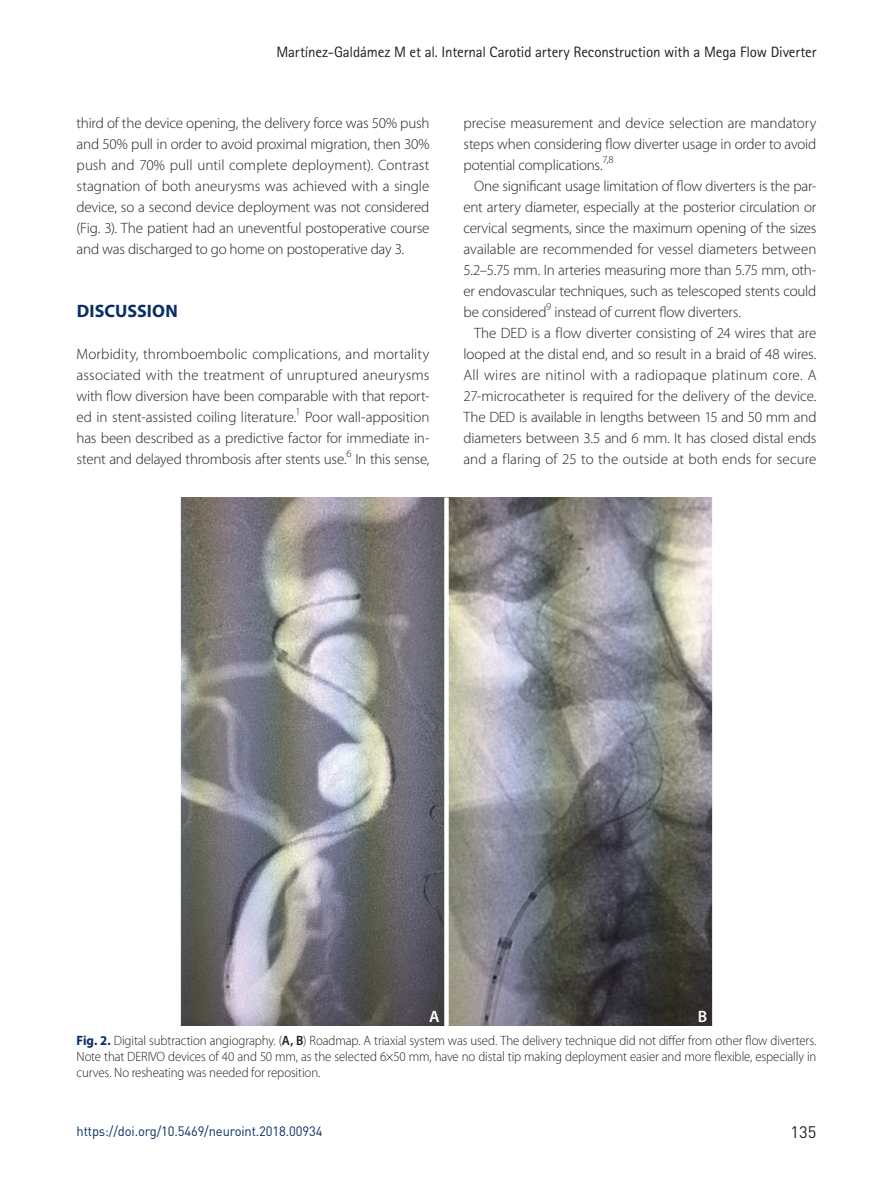
<style>
.page{position:relative;width:893px;height:1191px;background:#fff}
.page>*{position:absolute;margin:0;border:0;box-sizing:border-box;transform-origin:0 0}
.t1{font:700 18px "Myriad Pro";letter-spacing:.005em;color:#072e66}
.t2{font:16.5px "DIN Pro";color:#231f20}
.t3{font:600 16.5px "Myriad Pro";color:#fff}
.t4{font:300 15px/21px "Myriad Pro";letter-spacing:-.015em;color:#231f20;text-align:justify}
.t5{font:15px "Rotis Sans Serif Std";letter-spacing:-.01em;color:#231f20}
.t6{font:300 13.5px/16.2px "Myriad Pro";letter-spacing:-.01em;color:#231f20;text-align:justify;scale:.95 1}
.t7{font:13.5px "DIN Pro";letter-spacing:-.01em;color:#072e66;scale:.96 1}
.s1{font-weight:700;color:#072e66}
.s2{font-weight:600}
</style>
<div class="page">
<img style="left:181px;top:497px;width:531px;height:528px">
<div style="left:444px;top:497px;width:5px;height:532px;background:#fff"></div>
<p class="t5" style="left:276px;top:43px;width:541px">Martínez-Galdámez M et al. Internal Carotid artery Reconstruction with a Mega Flow Diverter</p>
<p class="t4" style="left:77px;top:112px;width:354px">third of the device opening, the delivery force was 50% push and 50% pull in order to avoid proximal migration, then 30% push and 70% pull until complete deployment). Contrast stagnation of both aneurysms was achieved with a single device, so a second device deployment was not considered (Fig. 3). The patient had an uneventful postoperative course and was discharged to go home on postoperative day 3.</p>
<p class="t1" style="left:77px;top:299px;width:103px">DISCUSSION</p>
<p class="t4" style="left:77px;top:343px;width:354px">Morbidity, thromboembolic complications, and mortality associated with the treatment of unruptured aneurysms with flow diversion have been comparable with that report&shy;ed in stent-assisted coiling literature.<sup>1</sup> Poor wall-apposition has been described as a predictive factor for immediate in&shy;stent and delayed thrombosis after stents use.<sup>6</sup> In this sense,</p>
<p class="t4" style="left:463px;top:112px;width:354px">precise measurement and device selection are mandatory steps when considering flow diverter usage in order to avoid potential complications.<sup>7,8</sup></p>
<p class="t4" style="left:463px;top:175px;width:354px;text-indent:11px">One significant usage limitation of flow diverters is the par&shy;ent artery diameter, especially at the posterior circulation or cervical segments, since the maximum opening of the sizes available are recommended for vessel diameters between 5.2–5.75 mm. In arteries measuring more than 5.75 mm, oth&shy;er endovascular techniques, such as telescoped stents could be considered<sup>9</sup> instead of current flow diverters.</p>
<p class="t4" style="left:463px;top:322px;width:354px;text-indent:11px">The DED is a flow diverter consisting of 24 wires that are looped at the distal end, and so result in a braid of 48 wires.<br>All wires are nitinol with a radiopaque platinum core. A 27-microcatheter is required for the delivery of the device.<br>The DED is available in lengths between 15 and 50 mm and diameters between 3.5 and 6 mm. It has closed distal ends and a flaring of 25 to the outside at both ends for secure</p>
<p class="t3" style="left:429px;top:1006px;width:12px">A</p>
<p class="t3" style="left:698px;top:1006px;width:11px">B</p>
<p class="t6" style="left:77px;top:1032px;width:780px"><span class="s1">Fig. 2.</span> Digital subtraction angiography. (<span class="s2">A, B</span>) Roadmap. A triaxial system was used. The delivery technique did not differ from other flow diverters.<br>Note that DERIVO devices of 40 and 50 mm, as the selected 6×50 mm, have no distal tip making deployment easier and more flexible, especially in curves. No resheating was needed for reposition.</p>
<p class="t7" style="left:77px;top:1122px;width:258px">https://doi.org/10.5469/neuroint.2018.00934</p>
<p class="t2" style="left:791px;top:1120px;width:27px">135</p>
</div>
